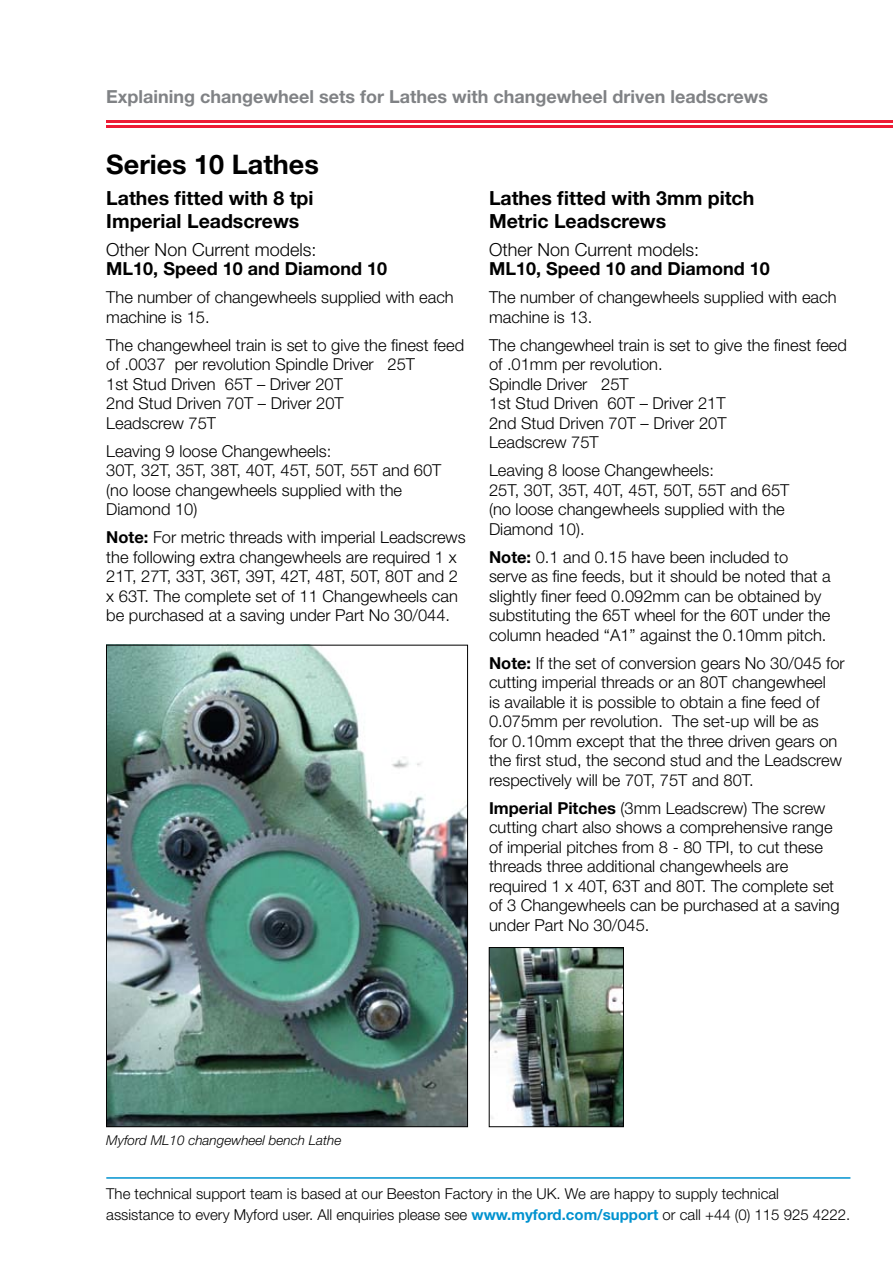
<style>
.page{position:relative;width:893px;height:1263px;background:#fff}
.page>*{position:absolute;margin:0;border:0;box-sizing:border-box;transform-origin:0 0}
.t1{font:700 27px "Helvetica Neue";color:#000}
.t2{font:700 19.5px/22.5px "Helvetica Neue";color:#000}
.t3{font:700 18px "Helvetica Neue";color:#808285}
.t4{font:700 18px "Helvetica Neue";color:#000}
.t5{font:300 18px "Helvetica Neue";color:#000}
.t6{font:300 16.5px/19.5px "Helvetica Neue";color:#000}
.t7{font:300 15px/21px "Helvetica Neue";color:#000}
.t8{font:italic 300 13.5px "Helvetica Neue";color:#000}
.s1{font-weight:700}
.s2{font-weight:700;color:#0092cf}
</style>
<div class="page">
<hr style="left:106px;top:120px;width:787px;height:2px;background:#ed1b34">
<hr style="left:106px;top:125px;width:787px;height:2px;background:#ed1b34">
<hr style="left:106px;top:1177px;width:744px;height:2px;background:#0092cf">
<img style="left:108px;top:647px;width:358px;height:478px">
<img style="left:491px;top:949px;width:131px;height:176px">
<div style="left:489px;top:947px;width:135px;height:180px;border:1px solid #000"></div>
<p class="t3" style="left:106px;top:86px;width:663px">Explaining changewheel sets for Lathes with changewheel driven leadscrews</p>
<h1 class="t1" style="left:106px;top:148px;width:214px">Series 10 Lathes</h1>
<p class="t2" style="left:106px;top:187px;width:209px">Lathes fitted with 8 tpi<br>Imperial Leadscrews</p>
<p class="t5" style="left:106px;top:238px;width:212px">Other Non Current models:</p>
<p class="t4" style="left:106px;top:258px;width:282px">ML10, Speed 10 and Diamond 10</p>
<p class="t6" style="left:106px;top:287px;width:349px">The number of changewheels supplied with each machine is 15.</p>
<p class="t6" style="left:106px;top:335px;width:359px">The changewheel train is set to give the finest feed of .0037″ per revolution Spindle Driver 25T<br>1st Stud Driven 65T – Driver 20T<br>2nd Stud Driven 70T – Driver 20T<br>Leadscrew 75T</p>
<p class="t6" style="left:106px;top:441px;width:337px">Leaving 9 loose Changewheels:<br>30T, 32T, 35T, 38T, 40T, 45T, 50T, 55T and 60T (no loose changewheels supplied with the<br>Diamond 10)</p>
<p class="t6" style="left:106px;top:527px;width:361px"><span class="s1">Note:</span> For metric threads with imperial Leadscrews the following extra changewheels are required 1 x 21T, 27T, 33T, 36T, 39T, 42T, 48T, 50T, 80T and 2 x 63T. The complete set of 11 Changewheels can be purchased at a saving under Part No 30/044.</p>
<p class="t2" style="left:489px;top:187px;width:267px">Lathes fitted with 3mm pitch<br>Metric Leadscrews</p>
<p class="t5" style="left:489px;top:238px;width:212px">Other Non Current models:</p>
<p class="t4" style="left:489px;top:258px;width:282px">ML10, Speed 10 and Diamond 10</p>
<p class="t6" style="left:489px;top:287px;width:349px">The number of changewheels supplied with each machine is 13.</p>
<p class="t6" style="left:489px;top:335px;width:359px">The changewheel train is set to give the finest feed of .01mm per revolution.<br>Spindle Driver 25T<br>1st Stud Driven 60T – Driver 21T<br>2nd Stud Driven 70T – Driver 20T<br>Leadscrew 75T</p>
<p class="t6" style="left:489px;top:460px;width:302px">Leaving 8 loose Changewheels:<br>25T, 30T, 35T, 40T, 45T, 50T, 55T and 65T (no loose changewheels supplied with the<br>Diamond 10).</p>
<p class="t6" style="left:489px;top:547px;width:343px"><span class="s1">Note:</span> 0.1 and 0.15 have been included to<br>serve as fine feeds, but it should be noted that a slightly finer feed 0.092mm can be obtained by substituting the 65T wheel for the 60T under the column headed “A1” against the 0.10mm pitch.</p>
<p class="t6" style="left:489px;top:653px;width:357px"><span class="s1">Note:</span> If the set of conversion gears No 30/045 for cutting imperial threads or an 80T changewheel<br>is available it is possible to obtain a fine feed of 0.075mm per revolution. The set-up will be as<br>for 0.10mm except that the three driven gears on the first stud, the second stud and the Leadscrew respectively will be 70T, 75T and 80T.</p>
<p class="t6" style="left:489px;top:798px;width:352px"><span class="s1">Imperial Pitches</span> (3mm Leadscrew) The screw cutting chart also shows a comprehensive range of imperial pitches from 8 - 80 TPI, to cut these threads three additional changewheels are required 1 x 40T, 63T and 80T. The complete set of 3 Changewheels can be purchased at a saving under Part No 30/045.</p>
<p class="t8" style="left:106px;top:1132px;width:237px">Myford ML10 changewheel bench Lathe</p>
<p class="t7" style="left:106px;top:1183px;width:746px">The technical support team is based at our Beeston Factory in the UK. We are happy to supply technical assistance to every Myford user. All enquiries please see <span class="s2">www.myford.com/support</span> or call +44 (0) 115 925 4222.</p>
</div>
